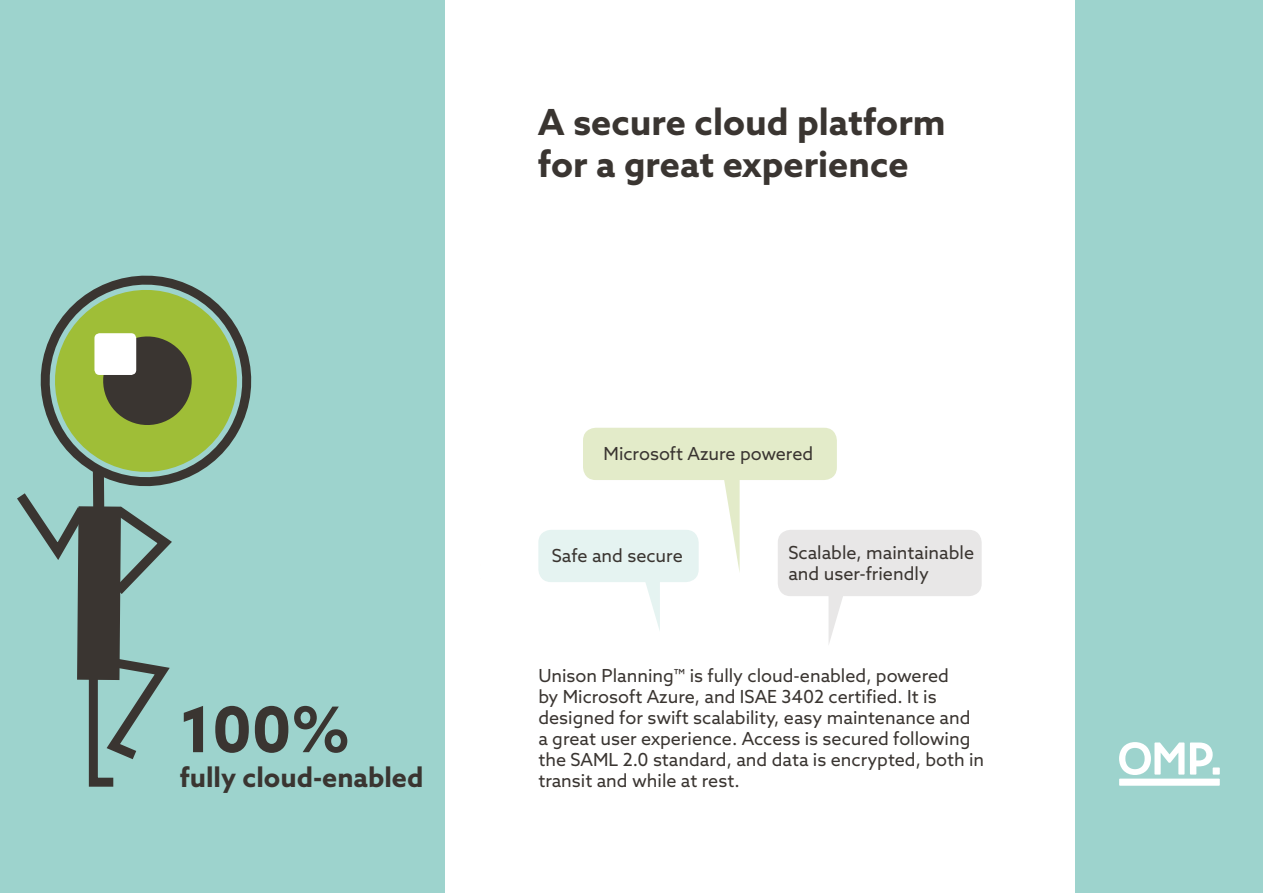
<style>
.page{position:relative;width:1263px;height:893px;background:#fff}
.page>*{position:absolute;margin:0;border:0;box-sizing:border-box;transform-origin:0 0}
.t1{font:700 63px "Azo Sans";color:#3a3531}
.t2{font:700 36px/42px "Azo Sans";color:#3a3531}
.t3{font:700 27px "Azo Sans";color:#3a3531}
.t4{font:18px/21px "Azo Sans";color:#3a3531}
</style>
<div class="page">
<div style="left:0;top:0;width:444px;height:893px;background:#9dd3cd"></div>
<div style="left:1076px;top:0;width:187px;height:893px;background:#9dd3cd"></div>
<div style="left:1213px;top:767px;width:7px;height:8px;background:#fff"></div>
<div style="left:1119px;top:779px;width:101px;height:7px;background:#fff"></div>
<svg style="left:1119px;top:742px;width:65px;height:33px"></svg>
<svg style="left:1190px;top:742px;width:23px;height:33px"></svg>
<svg style="left:17px;top:277px;width:233px;height:510px"></svg>
<div style="left:538px;top:530px;width:161px;height:52px;background:#e5f3f1;border-radius:13px"></div>
<div style="left:778px;top:530px;width:204px;height:66px;background:#e8e7e7;border-radius:13px"></div>
<div style="left:583px;top:428px;width:254px;height:52px;background:#e3ebc9;border-radius:13px"></div>
<svg style="left:645px;top:582px;width:15px;height:49px"></svg>
<svg style="left:828px;top:596px;width:15px;height:48px"></svg>
<svg style="left:724px;top:480px;width:16px;height:92px"></svg>
<h1 class="t1" style="left:180px;top:688px;width:172px">100%</h1>
<h3 class="t3" style="left:180px;top:759px;width:245px">fully cloud-enabled</h3>
<h2 class="t2" style="left:538px;top:100px;width:409px">A secure cloud platform for a great experience</h2>
<p class="t4" style="left:603px;top:443px;width:211px">Microsoft Azure powered</p>
<p class="t4" style="left:552px;top:545px;width:133px">Safe and secure</p>
<p class="t4" style="left:788px;top:541px;width:187px">Scalable, maintainable and user-friendly</p>
<p class="t4" style="left:538px;top:664px;width:447px">Unison Planning™ is fully cloud-enabled, powered<br>by Microsoft Azure, and ISAE 3402 certified. It is designed for swift scalability, easy maintenance and a great user experience. Access is secured following the SAML 2.0 standard, and data is encrypted, both in transit and while at rest.</p>
</div>
